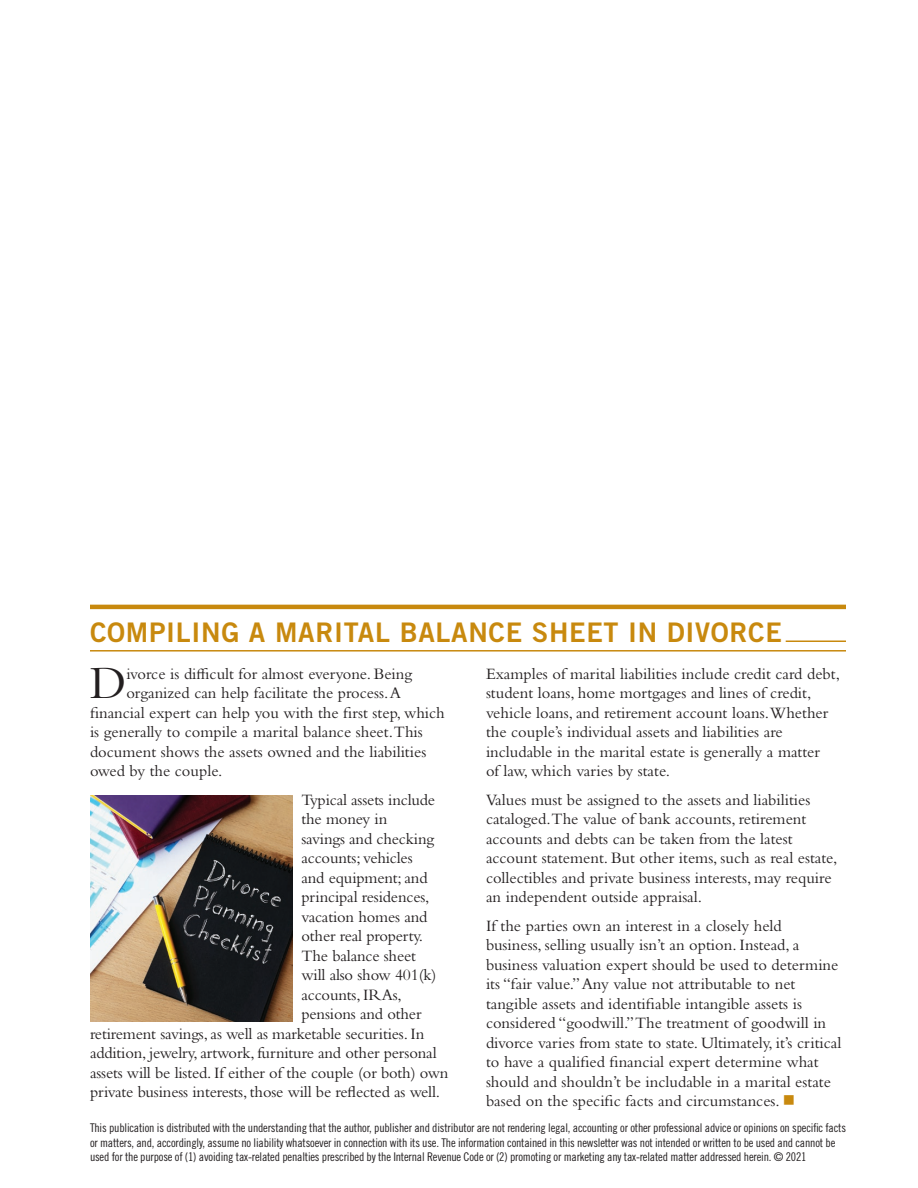
<style>
.page{position:relative;width:918px;height:1188px;background:#fff}
.page>*{position:absolute;margin:0;border:0;box-sizing:border-box;transform-origin:0 0}
.t1{font:47.85px "Bembo Std";color:#231f20}
.t2{font:27px "Trade Gothic LT Std Bd 2";letter-spacing:.025em;color:#c8890e}
.t3{font:16.5px/19.5px "Bembo Std";color:#231f20}
.t4{font:12px/14.4px "Trade Gothic LT Std Cn 18";letter-spacing:-.015em;color:#231f20}
.s1{color:#c8890e}
</style>
<div class="page">
<hr style="left:90px;top:605px;width:756px;height:4px;background:#c8890e">
<hr style="left:786px;top:641px;width:60px;height:1px;background:#c8890e">
<hr style="left:90px;top:650px;width:756px;height:2px;background:#c8890e">
<img style="left:90px;top:795px;width:202px;height:227px">
<h2 class="t2" style="left:90px;top:616px;width:693px">COMPILING A MARITAL BALANCE SHEET IN DIVORCE</h2>
<h1 class="t1" style="left:90px;top:655px;width:38px">D</h1>
<p class="t3" style="left:126px;top:663px;width:287px">ivorce is difficult for almost everyone. Being</p>
<p class="t3" style="left:486px;top:663px;width:356px">Examples of marital liabilities include credit card debt, student loans, home mortgages and lines of credit, vehicle loans, and retirement account loans.Whether the couple’s individual assets and liabilities are includable in the marital estate is generally a matter<br>of law, which varies by state.</p>
<p class="t3" style="left:486px;top:789px;width:353px">Values must be assigned to the assets and liabilities cataloged.The value of bank accounts, retirement accounts and debts can be taken from the latest account statement. But other items, such as real estate, collectibles and private business interests, may require an independent outside appraisal.</p>
<p class="t3" style="left:486px;top:915px;width:357px">If the parties own an interest in a closely held business, selling usually isn’t an option. Instead, a business valuation expert should be used to determine its “fair value.” Any value not attributable to net tangible assets and identifiable intangible assets is considered “goodwill.” The treatment of goodwill in divorce varies from state to state. Ultimately, it’s critical to have a qualified financial expert determine what should and shouldn’t be includable in a marital estate based on the specific facts and circumstances. <span class="s1">■</span></p>
<p class="t4" style="left:90px;top:1121px;width:758px">This publication is distributed with the understanding that the author, publisher and distributor are not rendering legal, accounting or other professional advice or opinions on specific facts or matters, and, accordingly, assume no liability whatsoever in connection with its use. The information contained in this newsletter was not intended or written to be used and cannot be used for the purpose of (1) avoiding tax-related penalties prescribed by the Internal Revenue Code or (2) promoting or marketing any tax-related matter addressed herein. © 2021</p>
<p class="t3" style="left:126px;top:683px;width:276px">organized can help facilitate the process. A</p>
<p class="t3" style="left:90px;top:702px;width:356px">financial expert can help you with the first step, which</p>
<p class="t3" style="left:90px;top:722px;width:334px">is generally to compile a marital balance sheet.This</p>
<p class="t3" style="left:90px;top:741px;width:338px">document shows the assets owned and the liabilities</p>
<p class="t3" style="left:90px;top:761px;width:134px">owed by the couple.</p>
<p class="t3" style="left:301px;top:789px;width:135px">Typical assets include</p>
<p class="t3" style="left:301px;top:809px;width:87px">the money in</p>
<p class="t3" style="left:301px;top:828px;width:134px">savings and checking</p>
<p class="t3" style="left:301px;top:848px;width:113px">accounts; vehicles</p>
<p class="t3" style="left:301px;top:867px;width:128px">and equipment; and</p>
<p class="t3" style="left:301px;top:887px;width:130px">principal residences,</p>
<p class="t3" style="left:301px;top:906px;width:128px">vacation homes and</p>
<p class="t3" style="left:301px;top:926px;width:123px">other real property.</p>
<p class="t3" style="left:301px;top:945px;width:116px">The balance sheet</p>
<p class="t3" style="left:301px;top:965px;width:137px">will also show 401(k)</p>
<p class="t3" style="left:301px;top:984px;width:102px">accounts, IRAs,</p>
<p class="t3" style="left:301px;top:1004px;width:122px">pensions and other</p>
<p class="t3" style="left:90px;top:1023px;width:336px">retirement savings, as well as marketable securities. In</p>
<p class="t3" style="left:90px;top:1043px;width:348px">addition, jewelry, artwork, furniture and other personal</p>
<p class="t3" style="left:90px;top:1062px;width:360px">assets will be listed. If either of the couple (or both) own</p>
<p class="t3" style="left:90px;top:1082px;width:352px">private business interests, those will be reflected as well.</p>
</div>
